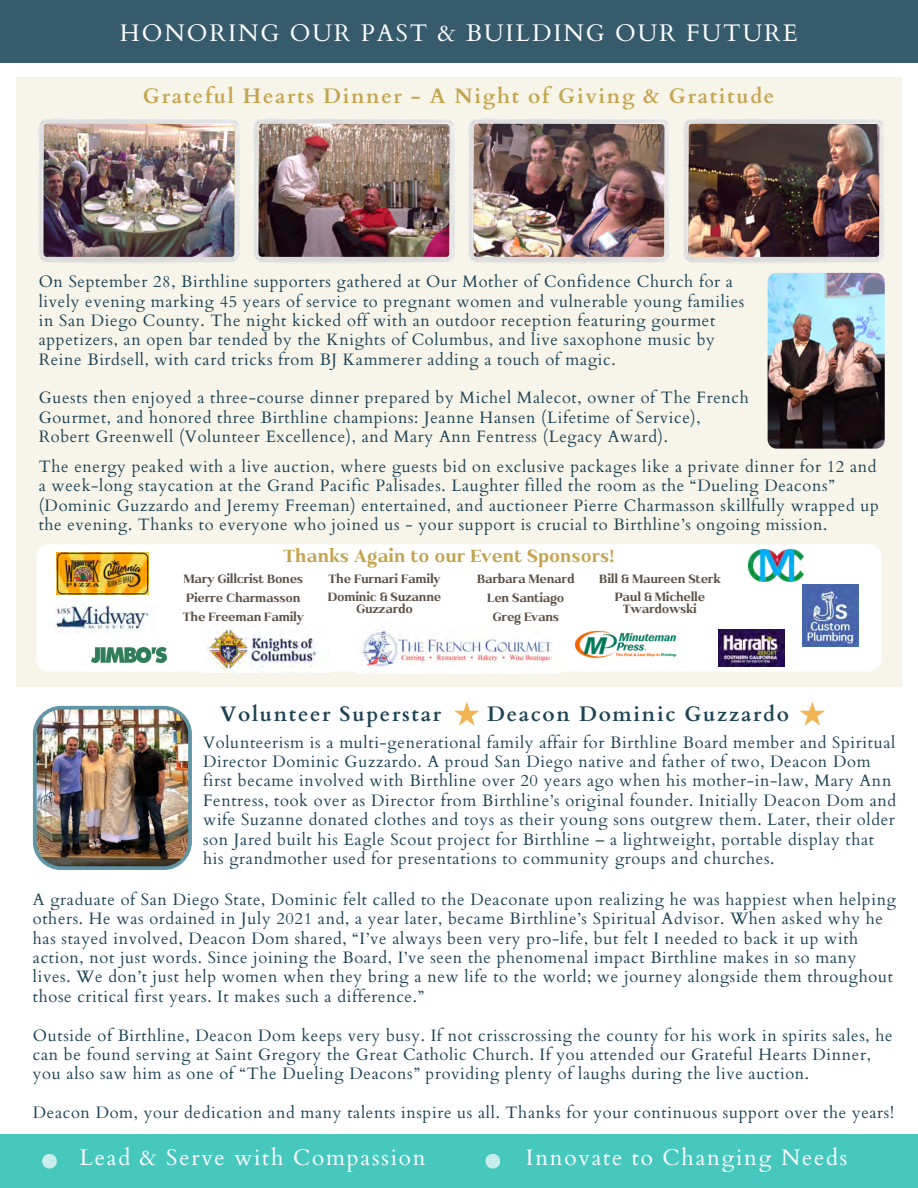
<style>
.page{position:relative;width:918px;height:1188px;background:#fff}
.page>*{position:absolute;margin:0;border:0;box-sizing:border-box;transform-origin:0 0}
.t1{font:24px "Cardo";letter-spacing:.08em;color:#fff}
.t2{font:22.5px "Cardo";letter-spacing:.08em;color:#fff}
.t3{font:700 21px "Cardo";letter-spacing:.08em;color:#c5a44f}
.t4{font:700 21px "Cardo";letter-spacing:.08em;color:#1d4355}
.t5{font:700 21px "Kulachat Serif";color:#c5a44f}
.t6{font:16.5px/19.4px "Cardo";letter-spacing:.04em;color:#1d4355}
.t7{font:700 14.4px "Kulachat Serif";letter-spacing:-.02em;color:#5d5247}
.t8{font:700 14.25px/12.3px "Kulachat Serif";letter-spacing:-.02em;color:#5d5247;text-align:center}
</style>
<div class="page">
<div style="left:0;top:1134px;width:918px;height:54px;background:#47c8bf"></div>
<svg style="left:485px;top:1154px;width:15px;height:15px"></svg>
<svg style="left:42px;top:1154px;width:15px;height:15px"></svg>
<div style="left:17px;top:77px;width:884px;height:609px;background:#f7f5e9"></div>
<img style="left:254px;top:119px;width:200px;height:144px">
<img style="left:469px;top:119px;width:200px;height:144px">
<img style="left:684px;top:119px;width:200px;height:144px">
<div style="left:0;top:0;width:918px;height:63px;background:#365b6d"></div>
<img style="left:768px;top:273px;width:117px;height:176px;border-radius:9px">
<img style="left:39px;top:119px;width:200px;height:144px">
<img style="left:33px;top:706px;width:159px;height:164px">
<svg style="left:454px;top:701px;width:26px;height:25px"></svg>
<svg style="left:800px;top:701px;width:25px;height:25px"></svg>
<div style="left:36px;top:544px;width:846px;height:128px;background:#fff"></div>
<img style="left:802px;top:584px;width:57px;height:62px">
<img style="left:748px;top:550px;width:55px;height:31px">
<img style="left:203px;top:626px;width:126px;height:46px">
<img style="left:575px;top:591px;width:108px;height:96px">
<img style="left:92px;top:647px;width:74px;height:15px">
<img style="left:358px;top:622px;width:202px;height:51px">
<img style="left:47px;top:601px;width:108px;height:33px">
<img style="left:718px;top:629px;width:66px;height:37px">
<img style="left:57px;top:553px;width:91px;height:41px">
<p class="t1" style="left:282px;top:16px;width:356px">LOVE ANOTHER MOTHER</p>
<h4 class="t1" style="left:120px;top:17px;width:679px">HONORING OUR PAST &amp; BUILDING OUR FUTURE</h4>
<p class="t3" style="left:143px;top:82px;width:633px">Grateful Hearts Dinner - A Night of Giving &amp; Gratitude</p>
<p class="t6" style="left:39px;top:272px;width:707px">On September 28, Birthline supporters gathered at Our Mother of Confidence Church for a lively evening marking 45 years of service to pregnant women and vulnerable young families in San Diego County. The night kicked off with an outdoor reception featuring gourmet appetizers, an open bar tended by the Knights of Columbus, and live saxophone music by Reine Birdsell, with card tricks from BJ Kammerer adding a touch of magic.</p>
<p class="t6" style="left:39px;top:389px;width:712px">Guests then enjoyed a three-course dinner prepared by Michel Malecot, owner of The French<br>Gourmet, and honored three Birthline champions: Jeanne Hansen (Lifetime of Service),<br>Robert Greenwell (Volunteer Excellence), and Mary Ann Fentress (Legacy Award).</p>
<p class="t6" style="left:39px;top:457px;width:842px">The energy peaked with a live auction, where guests bid on exclusive packages like a private dinner for 12 and a week-long staycation at the Grand Pacific Palisades. Laughter filled the room as the “Dueling Deacons” (Dominic Guzzardo and Jeremy Freeman) entertained, and auctioneer Pierre Charmasson skillfully wrapped up the evening. Thanks to everyone who joined us - your support is crucial to Birthline’s ongoing mission.</p>
<p class="t5" style="left:284px;top:542px;width:332px">Thanks Again to our Event Sponsors!</p>
<p class="t8" style="left:328px;top:590px;width:115px">Dominic &amp; Suzanne<br>Guzzardo</p>
<p class="t7" style="left:184px;top:569px;width:121px">Mary Gillcrist Bones</p>
<p class="t7" style="left:329px;top:569px;width:114px">The Furnari Family</p>
<h3 class="t7" style="left:477px;top:569px;width:99px">Barbara Menard</h3>
<p class="t7" style="left:599px;top:569px;width:123px">Bill &amp; Maureen Sterk</p>
<h4 class="t7" style="left:487px;top:589px;width:79px">Len Santiago</h4>
<h4 class="t7" style="left:493px;top:608px;width:68px">Greg Evans</h4>
<p class="t8" style="left:615px;top:590px;width:92px">Paul &amp; Michelle<br>Twardowski</p>
<p class="t7" style="left:186px;top:589px;width:116px">Pierre Charmasson</p>
<p class="t7" style="left:183px;top:608px;width:122px">The Freeman Family</p>
<p class="t4" style="left:220px;top:700px;width:223px">Volunteer Superstar</p>
<p class="t4" style="left:487px;top:700px;width:304px">Deacon Dominic Guzzardo</p>
<h4 class="t6" style="left:203px;top:733px;width:695px">Volunteerism is a multi-generational family affair for Birthline Board member and Spiritual Director Dominic Guzzardo. A proud San Diego native and father of two, Deacon Dom first became involved with Birthline over 20 years ago when his mother-in-law, Mary Ann Fentress, took over as Director from Birthline’s original founder. Initially Deacon Dom and wife Suzanne donated clothes and toys as their young sons outgrew them. Later, their older son Jared built his Eagle Scout project for Birthline – a lightweight, portable display that his grandmother used for presentations to community groups and churches.</h4>
<p class="t6" style="left:33px;top:890px;width:865px">A graduate of San Diego State, Dominic felt called to the Deaconate upon realizing he was happiest when helping others. He was ordained in July 2021 and, a year later, became Birthline’s Spiritual Advisor. When asked why he has stayed involved, Deacon Dom shared, “I’ve always been very pro-life, but felt I needed to back it up with action, not just words. Since joining the Board, I’ve seen the phenomenal impact Birthline makes in so many lives. We don’t just help women when they bring a new life to the world; we journey alongside them throughout those critical first years. It makes such a difference.”</p>
<p class="t6" style="left:33px;top:1026px;width:861px">Outside of Birthline, Deacon Dom keeps very busy. If not crisscrossing the county for his work in spirits sales, he can be found serving at Saint Gregory the Great Catholic Church. If you attended our Grateful Hearts Dinner, you also saw him as one of “The Dueling Deacons” providing plenty of laughs during the live auction.</p>
<h3 class="t6" style="left:33px;top:1103px;width:863px">Deacon Dom, your dedication and many talents inspire us all. Thanks for your continuous support over the years!</h3>
<p class="t2" style="left:79px;top:1143px;width:348px">Lead &amp; Serve with Compassion</p>
<p class="t2" style="left:526px;top:1143px;width:323px">Innovate to Changing Needs</p>
</div>
